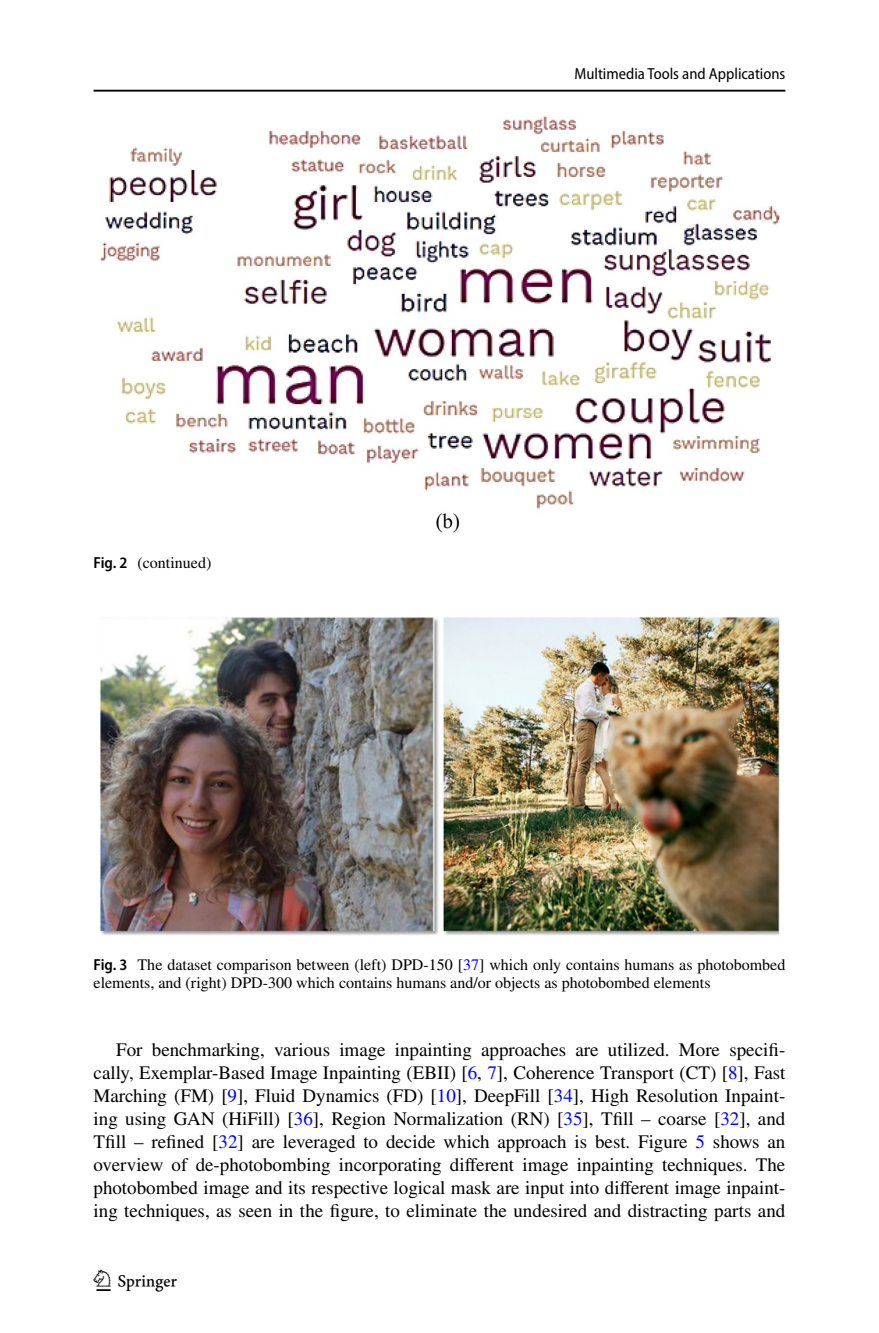
<style>
.page{position:relative;width:879px;height:1333px;background:#fff}
.page>*{position:absolute;margin:0;border:0;box-sizing:border-box;transform-origin:0 0}
.t1{font:30px "Springnew Regular 4";color:#000}
.t2{font:19px/23px "STIX";color:#000;text-align:justify}
.t3{font:16px/18.4px "STIX";color:#000}
.t4{font:semi-condensed 16px "Myriad Pro";color:#000}
.s1{font-family:"Myriad Pro";font-weight:600;font-stretch:semi-condensed}
.s2{color:#00f}
</style>
<div class="page">
<hr style="left:94px;top:90px;width:691px;height:2px;background:#000">
<img style="left:99px;top:116px;width:681px;height:417px">
<img style="left:99px;top:616px;width:681px;height:319px">
<p class="t3" style="left:94px;top:554px;width:119px"><span class="s1">Fig. 2</span> (continued)</p>
<p class="t4" style="left:574px;top:65px;width:212px">Multimedia Tools and Applications</p>
<p class="t3" style="left:94px;top:956px;width:693px"><span class="s1">Fig. 3</span> The dataset comparison between (left) DPD-150 [<span class="s2">37</span>] which only contains humans as photobombed elements, and (right) DPD-300 which contains humans and/or objects as photobombed elements</p>
<p class="t2" style="left:94px;top:1039px;width:693px;text-indent:23px">For benchmarking, various image inpainting approaches are utilized. More specifi&shy;cally, Exemplar-Based Image Inpainting (EBII) [<span class="s2">6</span>, <span class="s2">7</span>], Coherence Transport (CT) [<span class="s2">8</span>], Fast Marching (FM) [<span class="s2">9</span>], Fluid Dynamics (FD) [<span class="s2">10</span>], DeepFill [<span class="s2">34</span>], High Resolution Inpaint&shy;ing using GAN (HiFill) [<span class="s2">36</span>], Region Normalization (RN) [<span class="s2">35</span>], Tfill – coarse [<span class="s2">32</span>], and Tfill – refined [<span class="s2">32</span>] are leveraged to decide which approach is best. Figure <span class="s2">5</span> shows an overview of de-photobombing incorporating different image inpainting techniques. The photobombed image and its respective logical mask are input into different image inpaint&shy;ing techniques, as seen in the figure, to eliminate the undesired and distracting parts and</p>
<h1 class="t1" style="left:96px;top:1269px;width:83px">1 3</h1>
</div>
